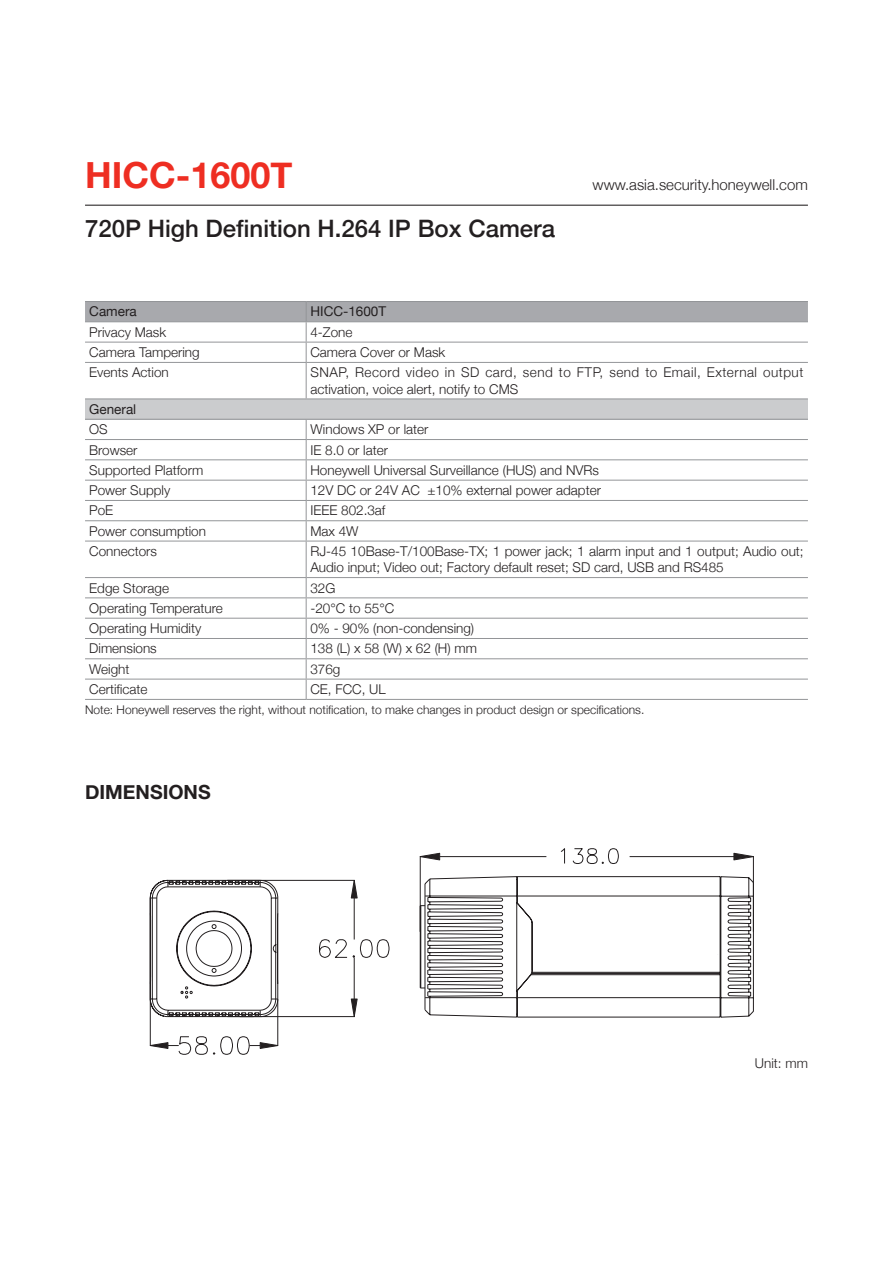
<style>
.page{position:relative;width:893px;height:1263px;background:#fff}
.page>*{position:absolute;margin:0;border:0;box-sizing:border-box;transform-origin:0 0}
.t1{font:700 36px "Helvetica Neue";color:#ee2e22}
.t2{font:500 24px "Helvetica Neue";color:#231f20}
.t3{font:700 19.5px "Helvetica Neue";color:#231f20}
.t4{font:300 15px "Helvetica Neue";color:#231f20}
.t5{font:300 13.5px/16.2px "Helvetica Neue";color:#231f20}
.t6{font:300 13.5px/16.2px "Helvetica Neue";letter-spacing:.035em;color:#231f20}
.t7{font:13.5px "Helvetica Neue";color:#231f20}
.t8{font:300 12px "Helvetica Neue";color:#231f20}
</style>
<div class="page">
<hr style="left:85px;top:205px;width:723px;height:1px;background:#231f20">
<div style="left:85px;top:399px;width:723px;height:20px;background:#cbccce"></div>
<svg style="left:85px;top:301px;width:723px;height:61px"></svg>
<hr style="left:85px;top:362px;width:221px;height:1px;background:#939598">
<hr style="left:306px;top:362px;width:502px;height:1px;background:#939598">
<hr style="left:306px;top:363px;width:1px;height:35px;background:#939598">
<hr style="left:85px;top:398px;width:221px;height:1px;background:#939598">
<hr style="left:306px;top:398px;width:502px;height:1px;background:#939598">
<hr style="left:85px;top:419px;width:221px;height:1px;background:#939598">
<hr style="left:306px;top:419px;width:502px;height:1px;background:#939598">
<hr style="left:85px;top:439px;width:221px;height:1px;background:#939598">
<hr style="left:306px;top:439px;width:502px;height:1px;background:#939598">
<hr style="left:85px;top:459px;width:221px;height:1px;background:#939598">
<hr style="left:306px;top:459px;width:502px;height:1px;background:#939598">
<hr style="left:85px;top:480px;width:221px;height:1px;background:#939598">
<hr style="left:306px;top:480px;width:502px;height:1px;background:#939598">
<hr style="left:85px;top:500px;width:221px;height:1px;background:#939598">
<hr style="left:306px;top:500px;width:502px;height:1px;background:#939598">
<hr style="left:85px;top:520px;width:221px;height:1px;background:#939598">
<hr style="left:306px;top:520px;width:502px;height:1px;background:#939598">
<svg style="left:306px;top:420px;width:1px;height:121px"></svg>
<hr style="left:85px;top:541px;width:221px;height:1px;background:#939598">
<hr style="left:306px;top:541px;width:502px;height:1px;background:#939598">
<hr style="left:306px;top:541px;width:1px;height:36px;background:#939598">
<hr style="left:85px;top:577px;width:221px;height:1px;background:#939598">
<hr style="left:306px;top:577px;width:502px;height:1px;background:#939598">
<hr style="left:85px;top:597px;width:221px;height:1px;background:#939598">
<hr style="left:306px;top:597px;width:502px;height:1px;background:#939598">
<hr style="left:85px;top:618px;width:221px;height:1px;background:#939598">
<hr style="left:306px;top:618px;width:502px;height:1px;background:#939598">
<hr style="left:85px;top:638px;width:221px;height:1px;background:#939598">
<hr style="left:306px;top:638px;width:502px;height:1px;background:#939598">
<hr style="left:85px;top:658px;width:221px;height:1px;background:#939598">
<hr style="left:306px;top:658px;width:502px;height:1px;background:#939598">
<hr style="left:85px;top:679px;width:221px;height:1px;background:#939598">
<hr style="left:306px;top:679px;width:502px;height:1px;background:#939598">
<svg style="left:306px;top:578px;width:1px;height:121px"></svg>
<hr style="left:85px;top:699px;width:221px;height:1px;background:#939598">
<hr style="left:306px;top:699px;width:502px;height:1px;background:#939598">
<svg style="left:149px;top:879px;width:241px;height:176px"></svg>
<svg style="left:424px;top:1010px;width:330px;height:8px"></svg>
<svg style="left:420px;top:855px;width:334px;height:155px"></svg>
<svg style="left:419px;top:852px;width:21px;height:9px"></svg>
<svg style="left:733px;top:852px;width:21px;height:9px"></svg>
<svg style="left:461px;top:848px;width:257px;height:107px"></svg>
<h1 class="t1" style="left:85px;top:147px;width:209px">HICC-1600T</h1>
<h2 class="t2" style="left:85px;top:210px;width:471px">720P High Definition H.264 IP Box Camera</h2>
<p class="t4" style="left:593px;top:172px;width:217px">www.asia.security.honeywell.com</p>
<p class="t7" style="left:89px;top:302px;width:49px">Camera</p>
<p class="t7" style="left:310px;top:302px;width:77px">HICC-1600T</p>
<p class="t5" style="left:89px;top:323px;width:78px">Privacy Mask</p>
<p class="t5" style="left:310px;top:323px;width:44px">4-Zone</p>
<p class="t5" style="left:89px;top:343px;width:112px">Camera Tampering</p>
<p class="t5" style="left:310px;top:343px;width:136px">Camera Cover or Mask</p>
<p class="t5" style="left:89px;top:364px;width:81px">Events Action</p>
<p class="t6" style="left:310px;top:364px;width:494px">SNAP, Record video in SD card, send to FTP, send to Email, External output activation, voice alert, notify to CMS</p>
<p class="t7" style="left:89px;top:399px;width:48px">General</p>
<p class="t5" style="left:89px;top:420px;width:20px">OS</p>
<p class="t5" style="left:310px;top:420px;width:120px">Windows XP or later</p>
<p class="t5" style="left:89px;top:441px;width:50px">Browser</p>
<p class="t5" style="left:310px;top:441px;width:79px">IE 8.0 or later</p>
<p class="t5" style="left:89px;top:461px;width:116px">Supported Platform</p>
<p class="t5" style="left:310px;top:461px;width:290px">Honeywell Universal Surveillance (HUS) and NVRs</p>
<p class="t5" style="left:89px;top:481px;width:83px">Power Supply</p>
<p class="t5" style="left:310px;top:481px;width:292px">12V DC or 24V AC ±10% external power adapter</p>
<p class="t5" style="left:89px;top:502px;width:26px">PoE</p>
<p class="t5" style="left:310px;top:502px;width:77px">IEEE 802.3af</p>
<p class="t5" style="left:89px;top:522px;width:118px">Power consumption</p>
<p class="t5" style="left:310px;top:522px;width:50px">Max 4W</p>
<p class="t5" style="left:89px;top:542px;width:69px">Connectors</p>
<p class="t5" style="left:310px;top:542px;width:495px">RJ-45 10Base-T/100Base-TX; 1 power jack; 1 alarm input and 1 output; Audio out;<br>Audio input; Video out; Factory default reset; SD card, USB and RS485</p>
<p class="t5" style="left:89px;top:579px;width:81px">Edge Storage</p>
<p class="t5" style="left:310px;top:579px;width:27px">32G</p>
<p class="t5" style="left:89px;top:599px;width:135px">Operating Temperature</p>
<p class="t5" style="left:310px;top:599px;width:85px">-20°C to 55°C</p>
<p class="t5" style="left:89px;top:619px;width:114px">Operating Humidity</p>
<p class="t5" style="left:310px;top:619px;width:165px">0% - 90% (non-condensing)</p>
<p class="t5" style="left:89px;top:640px;width:69px">Dimensions</p>
<p class="t5" style="left:310px;top:640px;width:168px">138 (L) x 58 (W) x 62 (H) mm</p>
<p class="t5" style="left:89px;top:660px;width:42px">Weight</p>
<p class="t5" style="left:310px;top:660px;width:32px">376g</p>
<p class="t5" style="left:89px;top:680px;width:60px">Certificate</p>
<p class="t5" style="left:310px;top:680px;width:77px">CE, FCC, UL</p>
<p class="t8" style="left:85px;top:700px;width:561px">Note: Honeywell reserves the right, without notification, to make changes in product design or specifications.</p>
<p class="t3" style="left:85px;top:777px;width:127px">DIMENSIONS</p>
<p class="t5" style="left:755px;top:1055px;width:54px">Unit: mm</p>
</div>
